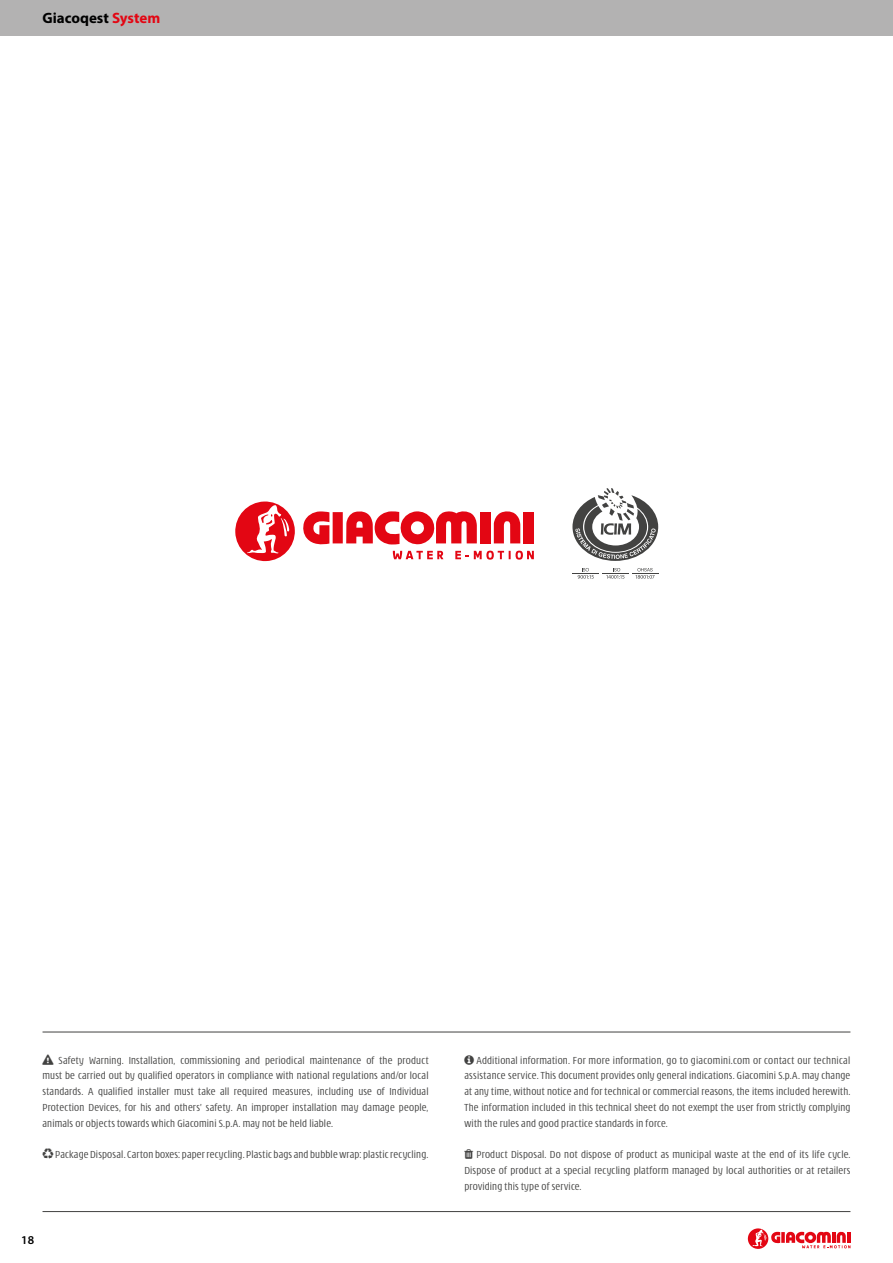
<style>
.page{position:relative;width:893px;height:1263px;background:#fff}
.page>*{position:absolute;margin:0;border:0;box-sizing:border-box;transform-origin:0 0}
.t1{font:700 15px "Myriad Pro";color:#000}
.t2{font:600 12px "Myriad Pro";color:#000}
.t3{font:300 condensed 11.1px/15.9px "Modena";letter-spacing:.015em;color:#424241;text-align:justify}
.s1{color:#e30613}
</style>
<div class="page">
<div style="left:0;top:0;width:893px;height:35px;background:#b3b2b2"></div>
<svg style="left:781px;top:1232px;width:4px;height:11px"></svg>
<svg style="left:748px;top:1228px;width:20px;height:21px"></svg>
<svg style="left:786px;top:1231px;width:64px;height:17px"></svg>
<svg style="left:752px;top:1229px;width:28px;height:17px"></svg>
<svg style="left:303px;top:511px;width:26px;height:34px"></svg>
<div style="left:333px;top:512px;width:10px;height:31px;background:#e30613"></div>
<div style="left:480px;top:512px;width:10px;height:31px;background:#e30613"></div>
<svg style="left:494px;top:511px;width:26px;height:32px"></svg>
<div style="left:524px;top:512px;width:10px;height:31px;background:#e30613"></div>
<svg style="left:346px;top:511px;width:131px;height:34px"></svg>
<svg style="left:455px;top:551px;width:79px;height:9px"></svg>
<svg style="left:393px;top:551px;width:50px;height:8px"></svg>
<svg style="left:235px;top:501px;width:60px;height:61px"></svg>
<svg style="left:572px;top:488px;width:86px;height:73px"></svg>
<svg style="left:573px;top:568px;width:85px;height:11px"></svg>
<hr style="left:43px;top:1031px;width:807px;height:1px;background:#424241">
<hr style="left:43px;top:1211px;width:807px;height:1px;background:#424241">
<h1 class="t1" style="left:43px;top:8px;width:119px">Giacoqest <span class="s1">System</span></h1>
<p class="t3" style="left:43px;top:1052px;width:388px">❑ Safety Warning. Installation, commissioning and periodical maintenance of the product must be carried out by qualified operators in compliance with national regulations and/or local standards. A qualified installer must take all required measures, including use of Individual Protection Devices, for his and others’ safety. An improper installation may damage people, animals or objects towards which Giacomini S.p.A. may not be held liable.</p>
<p class="t3" style="left:464px;top:1052px;width:388px;text-indent:12px">Additional information. For more information, go to giacomini.com or contact our technical assistance service. This document provides only general indications. Giacomini S.p.A. may change at any time, without notice and for technical or commercial reasons, the items included herewith.<br>The information included in this technical sheet do not exempt the user from strictly complying with the rules and good practice standards in force.</p>
<p class="t3" style="left:55px;top:1147px;width:375px">Package Disposal. Carton boxes: paper recycling. Plastic bags and bubble wrap: plastic recycling.</p>
<p class="t3" style="left:464px;top:1147px;width:387px;text-indent:12px">Product Disposal. Do not dispose of product as municipal waste at the end of its life cycle.<br>Dispose of product at a special recycling platform managed by local authorities or at retailers providing this type of service.</p>
<p class="t2" style="left:21px;top:1232px;width:14px">18</p>
</div>
